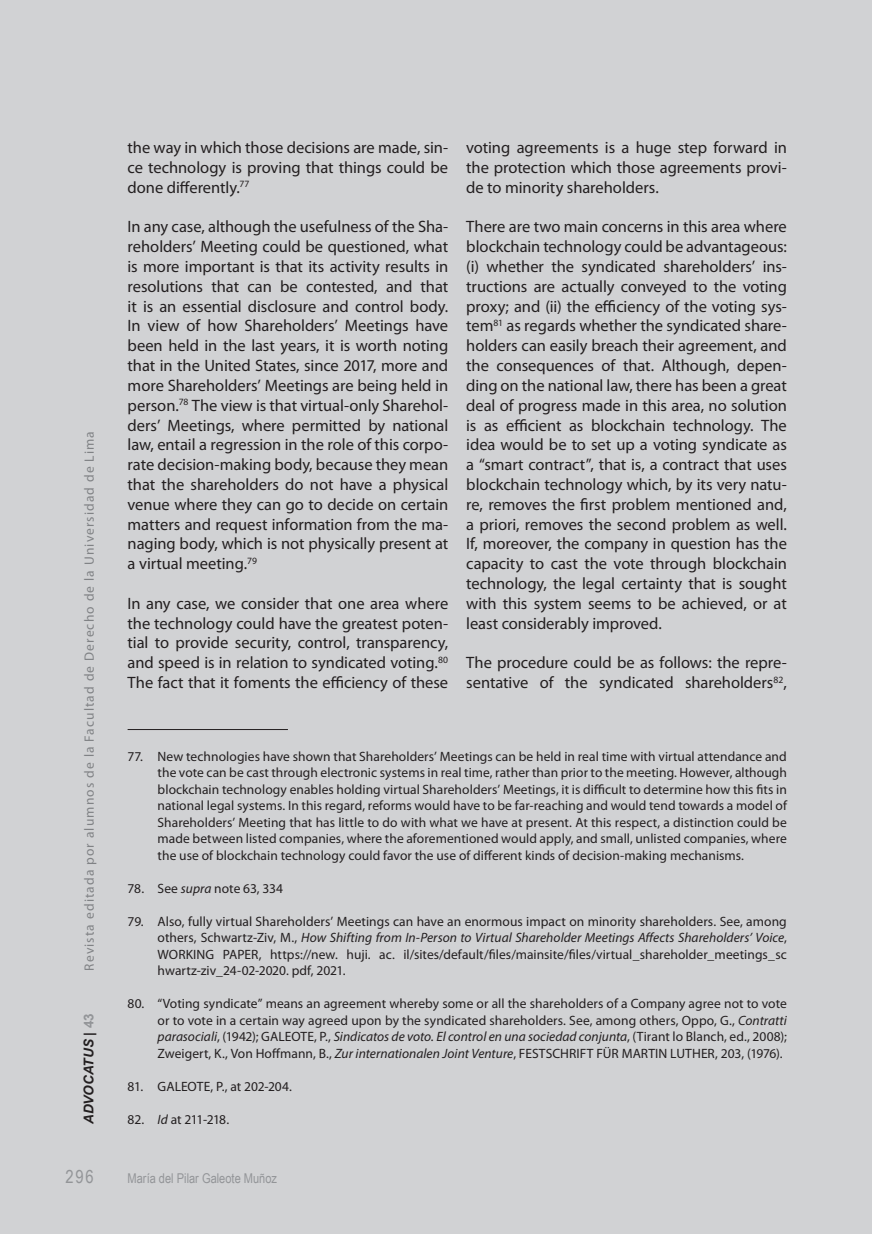
<style>
.page{position:relative;width:872px;height:1234px;background:#fff}
.page>*{position:absolute;margin:0;border:0;box-sizing:border-box;transform-origin:0 0}
.t1{font:18px "Arial Narrow";color:#939598}
.CuerpoTexto{font:16.5px/19.8px "Myriad Pro";letter-spacing:-.005em;color:#231f20;text-align:justify}
.Pie_de_página{font:13.5px/16.5px "Myriad Pro";color:#231f20;text-align:justify}
.t2{font:13.5px "Myriad Pro";letter-spacing:.08em;color:#808285}
.t3{font:13.5px "Arial Narrow";color:#939598}
.Pie_de_página-2{font:13.5px "Myriad Pro";letter-spacing:-.045em;color:#231f20}
.t4{font:italic 700 13.5px "Arial";letter-spacing:-.01em;color:#231f20}
.s1{font-style:normal}
.s2{font-style:normal;color:#939598}
.s3{font-style:italic}
</style>
<div class="page">
<div style="left:0;top:0;width:872px;height:1233px;background:#d1d2d4"></div>
<hr style="left:128px;top:729px;width:160px;height:1px;background:#231f20">
<p class="t2" style="left:81px;top:970px;width:541px;rotate:-90deg">Revista editada por alumnos de la Facultad de Derecho de la Universidad de Lima</p>
<p class="t4" style="left:80px;top:1123px;width:112px;rotate:-90deg">ADVOCATUS <span class="s1">|</span> <span class="s2">43</span></p>
<p class="t1" style="left:65px;top:1163px;width:30px">296</p>
<p class="CuerpoTexto" style="left:128px;top:137px;width:322px">the way in which those decisions are made, sin&shy;ce technology is proving that things could be done differently.<sup>77</sup></p>
<p class="CuerpoTexto" style="left:128px;top:217px;width:322px">In any case, although the usefulness of the Sha&shy;reholders’ Meeting could be questioned, what is more important is that its activity results in resolutions that can be contested, and that it is an essential disclosure and control body.<br>In view of how Shareholders’ Meetings have been held in the last years, it is worth noting that in the United States, since 2017, more and more Shareholders’ Meetings are being held in person.<sup>78</sup> The view is that virtual-only Sharehol&shy;ders’ Meetings, where permitted by national law, entail a regression in the role of this corpo&shy;rate decision-making body, because they mean that the shareholders do not have a physical venue where they can go to decide on certain matters and request information from the ma&shy;naging body, which is not physically present at a virtual meeting.<sup>79</sup></p>
<p class="CuerpoTexto" style="left:128px;top:593px;width:322px">In any case, we consider that one area where the technology could have the greatest poten&shy;tial to provide security, control, transparency, and speed is in relation to syndicated voting.<sup>80<br></sup>The fact that it foments the efficiency of these</p>
<p class="CuerpoTexto" style="left:466px;top:137px;width:322px">voting agreements is a huge step forward in the protection which those agreements provi&shy;de to minority shareholders.</p>
<p class="CuerpoTexto" style="left:466px;top:217px;width:322px">There are two main concerns in this area where blockchain technology could be advantageous: (i) whether the syndicated shareholders’ ins&shy;tructions are actually conveyed to the voting proxy; and (ii) the efficiency of the voting sys&shy;tem<sup>81</sup> as regards whether the syndicated share&shy;holders can easily breach their agreement, and the consequences of that. Although, depen&shy;ding on the national law, there has been a great deal of progress made in this area, no solution is as efficient as blockchain technology. The idea would be to set up a voting syndicate as a “smart contract”, that is, a contract that uses blockchain technology which, by its very natu&shy;re, removes the first problem mentioned and, a priori, removes the second problem as well.<br>If, moreover, the company in question has the capacity to cast the vote through blockchain technology, the legal certainty that is sought with this system seems to be achieved, or at least considerably improved.</p>
<p class="CuerpoTexto" style="left:466px;top:652px;width:322px">The procedure could be as follows: the repre&shy;sentative of the syndicated shareholders<sup>82</sup>,</p>
<p class="Pie_de_página" style="left:158px;top:747px;width:631px;text-indent:-30px">77. New technologies have shown that Shareholders’ Meetings can be held in real time with virtual attendance and the vote can be cast through electronic systems in real time, rather than prior to the meeting. However, although blockchain technology enables holding virtual Shareholders’ Meetings, it is difficult to determine how this fits in national legal systems. In this regard, reforms would have to be far-reaching and would tend towards a model of Shareholders’ Meeting that has little to do with what we have at present. At this respect, a distinction could be made between listed companies, where the aforementioned would apply, and small, unlisted companies, where the use of blockchain technology could favor the use of different kinds of decision-making mechanisms.</p>
<p class="Pie_de_página" style="left:128px;top:879px;width:157px">78. See <span class="s3">supra</span> note 63, 334</p>
<p class="Pie_de_página" style="left:158px;top:912px;width:631px;text-indent:-30px">79. Also, fully virtual Shareholders’ Meetings can have an enormous impact on minority shareholders. See, among others, Schwartz-Ziv, M., <span class="s3">How Shifting from In-Person to Virtual Shareholder Meetings Affects Shareholders’ Voice</span>, WORKING PAPER, https://new. huji. ac. il/sites/default/files/mainsite/files/virtual_shareholder_meetings_sc hwartz-ziv_24-02-2020. pdf, 2021.</p>
<p class="Pie_de_página" style="left:158px;top:995px;width:631px;text-indent:-30px">80. “Voting syndicate” means an agreement whereby some or all the shareholders of a Company agree not to vote or to vote in a certain way agreed upon by the syndicated shareholders. See, among others, Oppo, G., <span class="s3">Contratti parasociali</span>, (1942); GALEOTE, P., <span class="s3">Sindicatos de voto. El control en una sociedad conjunta</span>, (Tirant lo Blanch, ed., 2008); Zweigert, K., Von Hoffmann, B., <span class="s3">Zur internationalen Joint Venture</span>, FESTSCHRIFT FÜR MARTIN LUTHER, 203, (1976).</p>
<p class="Pie_de_página" style="left:128px;top:1077px;width:166px">81. GALEOTE, P., at 202-204.</p>
<p class="Pie_de_página-2" style="left:128px;top:1110px;width:103px">82. <span class="s3">Id</span> at 211-218.</p>
<p class="t3" style="left:128px;top:1168px;width:151px">María del Pilar Galeote Muñoz</p>
</div>
